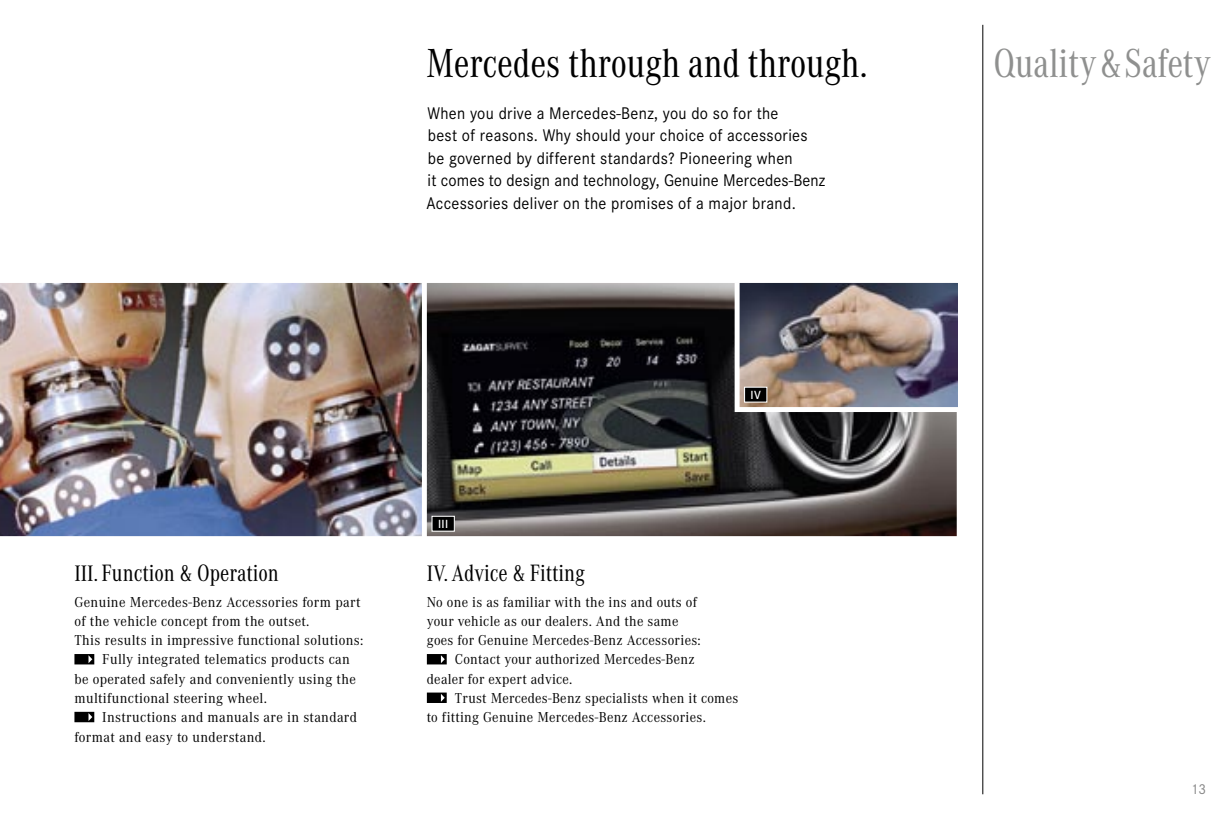
<style>
.page{position:relative;width:1231px;height:834px;background:#fff}
.page>*{position:absolute;margin:0;border:0;box-sizing:border-box;transform-origin:0 0}
.t1{font:42px "Corporate A Con";letter-spacing:-.005em;color:#000}
.t2{font:42px "Corporate A Con";letter-spacing:-.005em;color:#8f908f}
.t3{font:24.5px "Corporate A Con";color:#000}
.t4{font:17.5px/22.4px "Corporate S";letter-spacing:.02em;color:#000;scale:.93 1}
.t5{font:14.88px "Corporate A";letter-spacing:.025em;color:#000;scale:.95 1}
.t6{font:14.88px "Corporate A";letter-spacing:.025em;color:#000;scale:.94 1}
.t7{font:14.88px "Corporate S";color:#838383;scale:.95 1}
.t8{font:600 12.25px "Corporate S";color:#fff;scale:.95 1}
.s1{font-size:23.28px}
</style>
<div class="page">
<hr style="left:982px;top:25px;width:1px;height:769px;background:#000">
<img style="left:427px;top:283px;width:529px;height:253px">
<svg style="left:734px;top:283px;width:222px;height:129px"></svg>
<img style="left:739px;top:283px;width:218px;height:124px">
<img style="left:0;top:283px;width:422px;height:253px">
<div style="left:432px;top:516px;width:22px;height:15px;background:#000"></div>
<div style="left:431px;top:515px;width:24px;height:16px;border:1px solid #fff"></div>
<div style="left:744px;top:387px;width:22px;height:15px;background:#000"></div>
<svg style="left:427px;top:654px;width:19px;height:10px"></svg>
<svg style="left:427px;top:692px;width:19px;height:10px"></svg>
<svg style="left:74px;top:654px;width:20px;height:10px"></svg>
<svg style="left:74px;top:711px;width:20px;height:11px"></svg>
<h1 class="t1" style="left:426px;top:34px;width:443px">Mercedes through and through.</h1>
<p class="t4" style="left:426px;top:101px;width:430px">When you drive a Mercedes-Benz, you do so for the<br>best of reasons. Why should your choice of accessories be governed by different standards? Pioneering when<br>it comes to design and technology, Genuine Mercedes-Benz Accessories deliver on the promises of a major brand.</p>
<p class="t8" style="left:750px;top:387px;width:12px">IV</p>
<p class="t8" style="left:438px;top:516px;width:12px">III</p>
<h2 class="t3" style="left:74px;top:555px;width:206px"><span class="s1">III.</span> Function &amp; Operation</h2>
<h2 class="t3" style="left:427px;top:555px;width:160px"><span class="s1">IV.</span>Advice &amp; Fitting</h2>
<p class="t6" style="left:427px;top:593px;width:289px">No one is as familiar with the ins and outs of</p>
<p class="t6" style="left:427px;top:612px;width:269px">your vehicle as our dealers. And the same</p>
<p class="t6" style="left:427px;top:632px;width:293px">goes for Genuine Mercedes-Benz Accessories:</p>
<p class="t6" style="left:454px;top:651px;width:257px">Contact your authorized Mercedes-Benz</p>
<p class="t6" style="left:427px;top:670px;width:156px">dealer for expert advice.</p>
<p class="t6" style="left:454px;top:689px;width:303px">Trust Mercedes-Benz specialists when it comes</p>
<p class="t6" style="left:427px;top:709px;width:298px">to fitting Genuine Mercedes-Benz Accessories.</p>
<p class="t5" style="left:74px;top:593px;width:302px">Genuine Mercedes-Benz Accessories form part</p>
<p class="t5" style="left:74px;top:612px;width:249px">of the vehicle concept from the outset.</p>
<p class="t5" style="left:74px;top:632px;width:306px">This results in impressive functional solutions:</p>
<p class="t5" style="left:102px;top:651px;width:262px">Fully integrated telematics products can</p>
<p class="t5" style="left:74px;top:670px;width:298px">be operated safely and conveniently using the</p>
<p class="t5" style="left:74px;top:689px;width:204px">multifunctional steering wheel.</p>
<p class="t5" style="left:102px;top:709px;width:269px">Instructions and manuals are in standard</p>
<p class="t5" style="left:74px;top:728px;width:203px">format and easy to understand.</p>
<h1 class="t2" style="left:993px;top:34px;width:219px">Quality &amp; Safety</h1>
<p class="t7" style="left:1190px;top:778px;width:18px">13</p>
</div>
